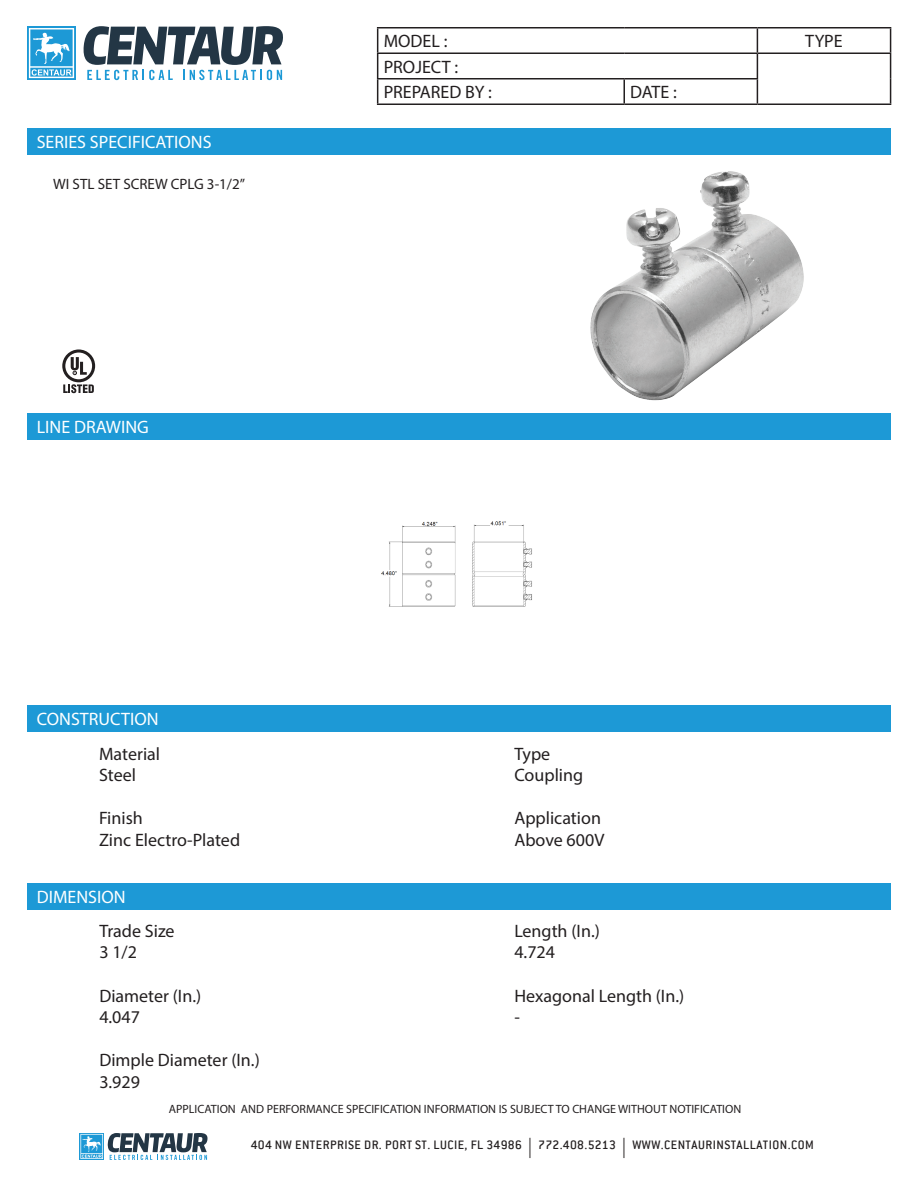
<style>
.page{position:relative;width:918px;height:1188px;background:#fff}
.page>*{position:absolute;margin:0;border:0;box-sizing:border-box;transform-origin:0 0}
.t1{font:18px/21.6px "Myriad Pro";color:#231f20}
.t2{font:18px "Myriad Pro";color:#fff}
.t3{font:15px "Myriad Pro";color:#231f20}
.t4{font:500 13.5px "Conduit ITC";letter-spacing:.035em;color:#231f20}
.t5{font:12px "Myriad Pro";color:#231f20}
.s1{font-family:"Myriad Pro";font-weight:400;font-size:20.25px}
</style>
<div class="page">
<svg style="left:80px;top:1133px;width:128px;height:27px"></svg>
<hr style="left:377px;top:27px;width:247px;height:1px;background:#231f20">
<hr style="left:624px;top:27px;width:133px;height:1px;background:#231f20">
<hr style="left:757px;top:27px;width:134px;height:1px;background:#231f20">
<hr style="left:377px;top:52px;width:247px;height:2px;background:#231f20">
<hr style="left:624px;top:52px;width:133px;height:2px;background:#231f20">
<hr style="left:757px;top:52px;width:134px;height:2px;background:#231f20">
<hr style="left:377px;top:78px;width:247px;height:2px;background:#231f20">
<svg style="left:377px;top:28px;width:1px;height:76px"></svg>
<hr style="left:624px;top:78px;width:134px;height:2px;background:#231f20">
<hr style="left:623px;top:80px;width:2px;height:24px;background:#231f20">
<svg style="left:757px;top:28px;width:1px;height:76px"></svg>
<svg style="left:890px;top:28px;width:1px;height:76px"></svg>
<hr style="left:377px;top:104px;width:247px;height:1px;background:#231f20">
<hr style="left:624px;top:104px;width:133px;height:1px;background:#231f20">
<hr style="left:757px;top:104px;width:134px;height:1px;background:#231f20">
<div style="left:27px;top:129px;width:864px;height:26px;background:#1d99d6"></div>
<div style="left:27px;top:414px;width:864px;height:26px;background:#1d99d6"></div>
<div style="left:27px;top:705px;width:864px;height:27px;background:#1d99d6"></div>
<div style="left:27px;top:26px;width:49px;height:54px;background:linear-gradient(to right,#32a2d9,#32a2d9)"></div>
<svg style="left:29px;top:28px;width:45px;height:50px"></svg>
<svg style="left:83px;top:26px;width:200px;height:54px"></svg>
<img style="left:590px;top:171px;width:214px;height:230px">
<img style="left:381px;top:521px;width:151px;height:86px">
<div style="left:27px;top:883px;width:864px;height:26px;background:#1d99d6"></div>
<svg style="left:62px;top:349px;width:33px;height:44px"></svg>
<p class="t2" style="left:37px;top:131px;width:176px">SERIES SPECIFICATIONS</p>
<p class="t3" style="left:53px;top:175px;width:193px">WI STL SET SCREW CPLG 3-1/2”</p>
<p class="t2" style="left:37px;top:416px;width:114px">LINE DRAWING</p>
<p class="t2" style="left:37px;top:708px;width:123px">CONSTRUCTION</p>
<p class="t1" style="left:99px;top:743px;width:63px">Material<br>Steel</p>
<p class="t1" style="left:99px;top:807px;width:143px">Finish<br>Zinc Electro-Plated</p>
<p class="t2" style="left:37px;top:886px;width:90px">DIMENSION</p>
<p class="t1" style="left:99px;top:920px;width:77px">Trade Size<br>3 1/2</p>
<p class="t1" style="left:99px;top:984px;width:103px">Diameter (In.)<br>4.047</p>
<p class="t1" style="left:99px;top:1049px;width:162px">Dimple Diameter (In.)<br>3.929</p>
<p class="t1" style="left:384px;top:30px;width:65px">MODEL :</p>
<p class="t1" style="left:805px;top:30px;width:39px">TYPE</p>
<p class="t1" style="left:384px;top:54px;width:110px;line-height:25.5px">PROJECT :<br>PREPARED BY :</p>
<p class="t1" style="left:630px;top:81px;width:48px">DATE :</p>
<p class="t1" style="left:514px;top:743px;width:70px">Type<br>Coupling</p>
<p class="t1" style="left:514px;top:807px;width:92px">Application<br>Above 600V</p>
<p class="t1" style="left:514px;top:920px;width:87px">Length (In.)<br>4.724</p>
<p class="t1" style="left:514px;top:984px;width:171px">Hexagonal Length (In.) -</p>
<p class="t5" style="left:169px;top:1101px;width:574px">APPLICATION AND PERFORMANCE SPECIFICATION INFORMATION IS SUBJECT TO CHANGE WITHOUT NOTIFICATION</p>
<p class="t4" style="left:251px;top:1137px;width:565px">404 NW ENTERPRISE DR. PORT ST. LUCIE, FL 34986 <span class="s1">|</span> 772.408.5213 <span class="s1">|</span> WWW.CENTAURINSTALLATION.COM</p>
</div>
